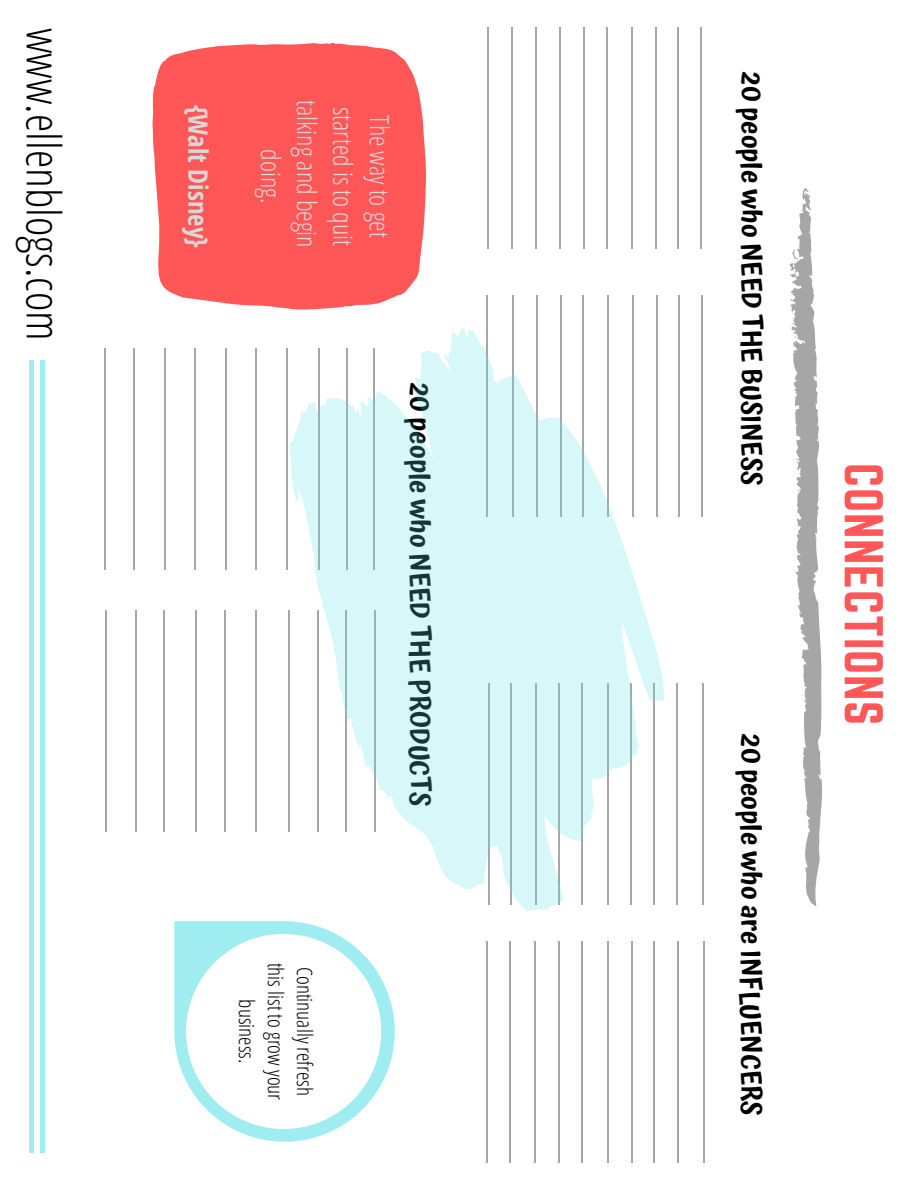
<style>
.page{position:relative;width:918px;height:1188px;background:#fff}
.page>*{position:absolute;margin:0;border:0;box-sizing:border-box;transform-origin:0 0}
.t1{font:48px "Norwester";letter-spacing:.02em;color:#ff5757}
.t2{font:300 46.65px "Open Sans Condensed";color:#000}
.t3{font:600 27px "Atma";color:#000}
.t4{font:300 26.7px/36.3px "Open Sans Condensed";color:#d9d9d9;text-align:center}
.t5{font:700 26.7px "Open Sans Condensed";color:#d9d9d9}
.t6{font:300 21.3px "Open Sans Condensed";color:#000}
</style>
<div class="page">
<svg style="left:789px;top:187px;width:33px;height:719px"></svg>
<div style="left:29px;top:360px;width:5px;height:793px;background:#a1edf0"></div>
<div style="left:40px;top:360px;width:5px;height:793px;background:#a1edf0"></div>
<hr style="left:700px;top:27px;width:1px;height:222px;background:#a6a6a6">
<hr style="left:701px;top:295px;width:1px;height:222px;background:#a6a6a6">
<hr style="left:677px;top:27px;width:2px;height:222px;background:#a6a6a6">
<hr style="left:655px;top:27px;width:1px;height:222px;background:#a6a6a6">
<hr style="left:631px;top:27px;width:1px;height:222px;background:#a6a6a6">
<hr style="left:607px;top:27px;width:1px;height:222px;background:#a6a6a6">
<hr style="left:584px;top:27px;width:1px;height:222px;background:#a6a6a6">
<hr style="left:559px;top:27px;width:1px;height:222px;background:#a6a6a6">
<hr style="left:535px;top:27px;width:1px;height:222px;background:#a6a6a6">
<hr style="left:511px;top:27px;width:2px;height:222px;background:#a6a6a6">
<hr style="left:487px;top:27px;width:1px;height:222px;background:#a6a6a6">
<hr style="left:679px;top:295px;width:1px;height:222px;background:#a6a6a6">
<hr style="left:656px;top:295px;width:1px;height:222px;background:#a6a6a6">
<hr style="left:632px;top:295px;width:2px;height:222px;background:#a6a6a6">
<hr style="left:608px;top:295px;width:1px;height:222px;background:#a6a6a6">
<hr style="left:582px;top:295px;width:2px;height:222px;background:#a6a6a6">
<hr style="left:560px;top:295px;width:2px;height:222px;background:#a6a6a6">
<hr style="left:536px;top:295px;width:1px;height:222px;background:#a6a6a6">
<hr style="left:513px;top:295px;width:1px;height:222px;background:#a6a6a6">
<hr style="left:486px;top:295px;width:1px;height:222px;background:#a6a6a6">
<hr style="left:702px;top:683px;width:1px;height:221px;background:#a6a6a6">
<hr style="left:703px;top:941px;width:1px;height:222px;background:#a6a6a6">
<hr style="left:676px;top:683px;width:1px;height:221px;background:#a6a6a6">
<hr style="left:677px;top:941px;width:2px;height:222px;background:#a6a6a6">
<hr style="left:654px;top:941px;width:1px;height:222px;background:#a6a6a6">
<hr style="left:631px;top:941px;width:1px;height:222px;background:#a6a6a6">
<hr style="left:608px;top:941px;width:1px;height:222px;background:#a6a6a6">
<hr style="left:582px;top:941px;width:1px;height:222px;background:#a6a6a6">
<hr style="left:558px;top:941px;width:1px;height:222px;background:#a6a6a6">
<hr style="left:534px;top:941px;width:1px;height:222px;background:#a6a6a6">
<hr style="left:509px;top:941px;width:1px;height:222px;background:#a6a6a6">
<hr style="left:487px;top:941px;width:1px;height:222px;background:#a6a6a6">
<hr style="left:287px;top:348px;width:1px;height:221px;background:#a6a6a6">
<hr style="left:255px;top:348px;width:1px;height:221px;background:#a6a6a6">
<hr style="left:225px;top:348px;width:1px;height:221px;background:#a6a6a6">
<hr style="left:195px;top:348px;width:1px;height:221px;background:#a6a6a6">
<hr style="left:164px;top:348px;width:1px;height:221px;background:#a6a6a6">
<hr style="left:134px;top:348px;width:1px;height:221px;background:#a6a6a6">
<hr style="left:104px;top:348px;width:1px;height:221px;background:#a6a6a6">
<hr style="left:288px;top:610px;width:1px;height:222px;background:#a6a6a6">
<hr style="left:256px;top:610px;width:1px;height:222px;background:#a6a6a6">
<hr style="left:224px;top:610px;width:2px;height:222px;background:#a6a6a6">
<hr style="left:195px;top:610px;width:1px;height:222px;background:#a6a6a6">
<hr style="left:164px;top:610px;width:1px;height:222px;background:#a6a6a6">
<hr style="left:135px;top:610px;width:1px;height:222px;background:#a6a6a6">
<hr style="left:105px;top:610px;width:1px;height:222px;background:#a6a6a6">
<svg style="left:174px;top:921px;width:221px;height:221px"></svg>
<svg style="left:186px;top:934px;width:195px;height:195px"></svg>
<svg style="left:152px;top:43px;width:274px;height:267px;fill:#ff5757"></svg>
<svg style="left:289px;top:328px;width:375px;height:583px;fill:#d8f7f9"></svg>
<h2 class="t2" style="left:76px;top:28px;width:315px;rotate:90deg">www.ellenblogs.com</h2>
<p class="t5" style="left:217px;top:105px;width:145px;rotate:90deg">{Walt Disney}</p>
<p class="t4" style="left:398px;top:100px;width:149px;rotate:90deg">The way to get started is to quit talking and begin doing.</p>
<p class="t3" style="left:439px;top:383px;width:425px;rotate:90deg">20 people who NEED THE PRODUCTS</p>
<p class="t6" style="left:290px;top:963px;width:139px;rotate:90deg">this list to grow your</p>
<p class="t6" style="left:319px;top:967px;width:130px;rotate:90deg">Continually refresh</p>
<p class="t6" style="left:261px;top:999px;width:66px;rotate:90deg">business.</p>
<p class="t3" style="left:771px;top:72px;width:414px;rotate:90deg">20 people who NEED THE BUSINESS</p>
<p class="t3" style="left:770px;top:734px;width:383px;rotate:90deg">20 people who are INFLUENCERS</p>
<h1 class="t1" style="left:887px;top:463px;width:264px;rotate:90deg">CONNECTIONS</h1>
</div>
